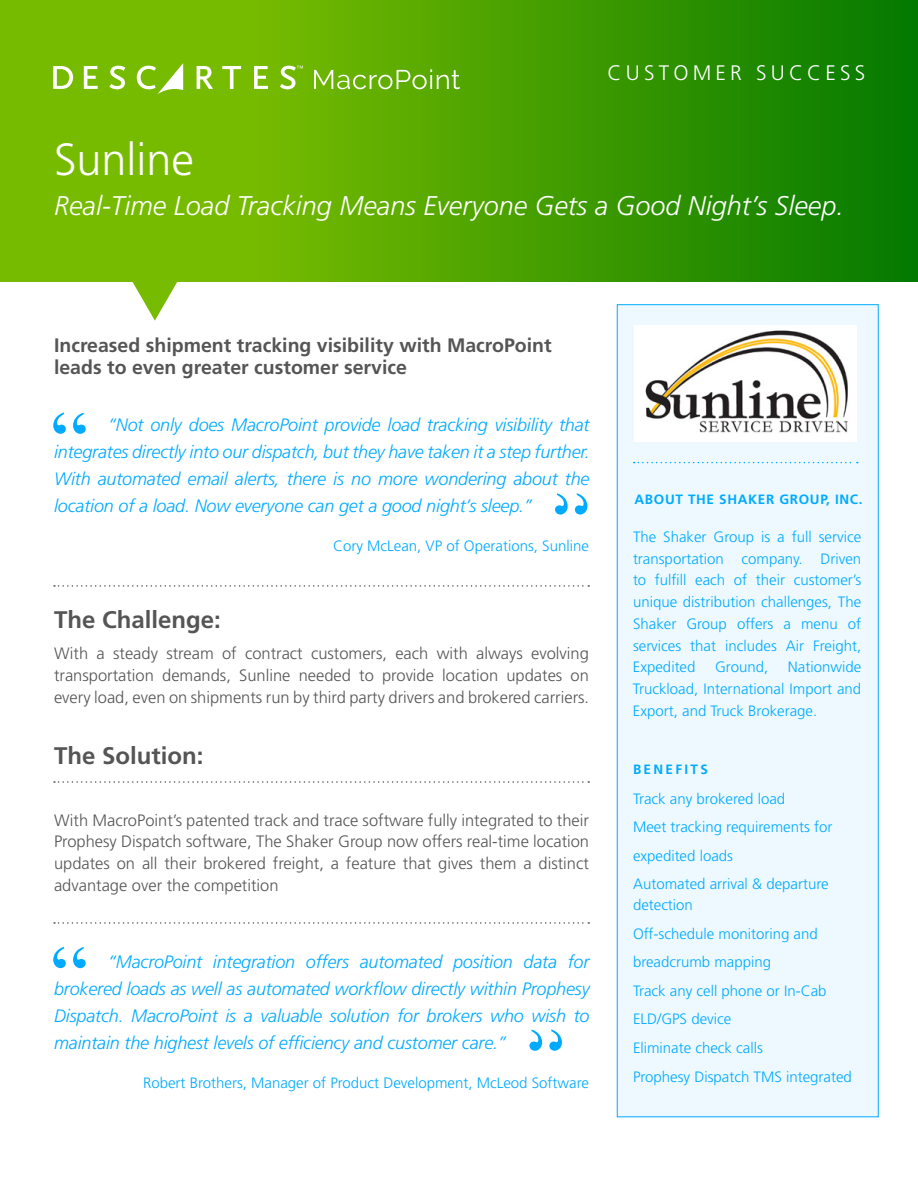
<style>
.page{position:relative;width:918px;height:1188px;background:#fff}
.page>*{position:absolute;margin:0;border:0;box-sizing:border-box;transform-origin:0 0}
.t1{font:300 45px "Frutiger LT Std";color:#fff}
.t2{font:italic 300 27px "Frutiger LT Std";color:#fff}
.t3{font:700 24px "Frutiger LT Std";color:#555}
.t4{font:300 21px "Frutiger LT Std";letter-spacing:.2em;color:#fff}
.t5{font:700 19.5px/21.8px "Frutiger LT Std";color:#555}
.t6{font:italic 300 18px/27px "Frutiger LT Std";letter-spacing:-.01em;color:#0af;text-align:justify}
.t7{font:300 16.5px/21.8px "Frutiger LT Std";color:#555;text-align:justify}
.t8{font:300 15px/21.8px "Frutiger LT Std";color:#0af;text-align:justify}
.t9{font:700 13.5px "Frutiger LT Std";letter-spacing:.05em;color:#0af}
.t10{font:700 13.5px "Frutiger LT Std";letter-spacing:.175em;color:#0af}
</style>
<div class="page">
<svg style="left:132px;top:282px;width:45px;height:39px"></svg>
<svg style="left:0;top:0;width:918px;height:282px;background:#4ca200"></svg>
<div style="left:617px;top:304px;width:261px;height:813px;background:#edf9ff;border:1px solid #0af"></div>
<svg style="left:634px;top:462px;width:224px;height:1px"></svg>
<img style="left:634px;top:326px;width:223px;height:116px">
<svg style="left:53px;top:66px;width:20px;height:23px"></svg>
<svg style="left:84px;top:66px;width:14px;height:23px"></svg>
<svg style="left:109px;top:66px;width:16px;height:23px"></svg>
<svg style="left:137px;top:63px;width:46px;height:31px"></svg>
<svg style="left:197px;top:66px;width:16px;height:23px"></svg>
<svg style="left:222px;top:66px;width:19px;height:23px"></svg>
<svg style="left:254px;top:66px;width:14px;height:23px"></svg>
<svg style="left:280px;top:66px;width:23px;height:23px"></svg>
<svg style="left:314px;top:69px;width:146px;height:20px;background:#83bf39"></svg>
<svg style="left:54px;top:585px;width:535px;height:2px"></svg>
<svg style="left:54px;top:922px;width:535px;height:2px"></svg>
<svg style="left:54px;top:781px;width:535px;height:2px"></svg>
<svg style="left:53px;top:412px;width:33px;height:22px"></svg>
<svg style="left:555px;top:493px;width:32px;height:22px"></svg>
<svg style="left:53px;top:947px;width:33px;height:21px"></svg>
<svg style="left:530px;top:1029px;width:32px;height:22px"></svg>
<h3 class="t4" style="left:608px;top:61px;width:259px">CUSTOMER SUCCESS</h3>
<h1 class="t1" style="left:54px;top:134px;width:142px">Sunline</h1>
<h2 class="t2" style="left:54px;top:190px;width:791px">Real-Time Load Tracking Means Everyone Gets a Good Night’s Sleep.</h2>
<h3 class="t5" style="left:54px;top:334px;width:499px">Increased shipment tracking visibility with MacroPoint leads to even greater customer service</h3>
<p class="t6" style="left:54px;top:412px;width:537px;text-indent:54px">“Not only does MacroPoint provide load tracking visibility that integrates directly into our dispatch, but they have taken it a step further.<br>With automated email alerts, there is no more wondering about the location of a load. Now everyone can get a good night’s sleep.”</p>
<p class="t8" style="left:333px;top:536px;width:257px">Cory McLean, VP of Operations, Sunline</p>
<h3 class="t3" style="left:54px;top:606px;width:168px">The Challenge:</h3>
<p class="t7" style="left:54px;top:643px;width:537px">With a steady stream of contract customers, each with always evolving transportation demands, Sunline needed to provide location updates on every load, even on shipments run by third party drivers and brokered carriers.</p>
<h3 class="t3" style="left:54px;top:742px;width:151px">The Solution:</h3>
<p class="t7" style="left:54px;top:809px;width:537px">With MacroPoint’s patented track and trace software fully integrated to their Prophesy Dispatch software, The Shaker Group now offers real-time location updates on all their brokered freight, a feature that gives them a distinct advantage over the competition</p>
<p class="t6" style="left:54px;top:948px;width:537px;text-indent:54px">“MacroPoint integration offers automated position data for brokered loads as well as automated workflow directly within Prophesy Dispatch. MacroPoint is a valuable solution for brokers who wish to maintain the highest levels of efficiency and customer care.”</p>
<p class="t8" style="left:143px;top:1072px;width:447px">Robert Brothers, Manager of Product Development, McLeod Software</p>
<p class="t9" style="left:634px;top:491px;width:230px">ABOUT THE SHAKER GROUP, INC.</p>
<p class="t8" style="left:633px;top:526px;width:230px">The Shaker Group is a full service transportation company. Driven to fulfill each of their customer’s unique distribution challenges, The Shaker Group offers a menu of services that includes Air Freight, Expedited</p>
<p class="t8" style="left:633px;top:657px;width:230px;text-indent:155px">Nationwide Truckload, International Import and Export, and Truck Brokerage.</p>
<p class="t8" style="left:715px;top:657px;width:55px">Ground,</p>
<p class="t10" style="left:633px;top:761px;width:77px">BENEFITS</p>
<p class="t8" style="left:633px;top:784px;width:201px;line-height:28.5px;text-align:left">Track any brokered load<br>Meet tracking requirements for expedited loads<br>Automated arrival &amp; departure</p>
<p class="t8" style="left:633px;top:891px;width:220px;line-height:28.7px;text-align:left">detection<br>Off-schedule monitoring and breadcrumb mapping<br>Track any cell phone or In-Cab<br>ELD/GPS device<br>Eliminate check calls<br>Prophesy Dispatch TMS integrated</p>
</div>
